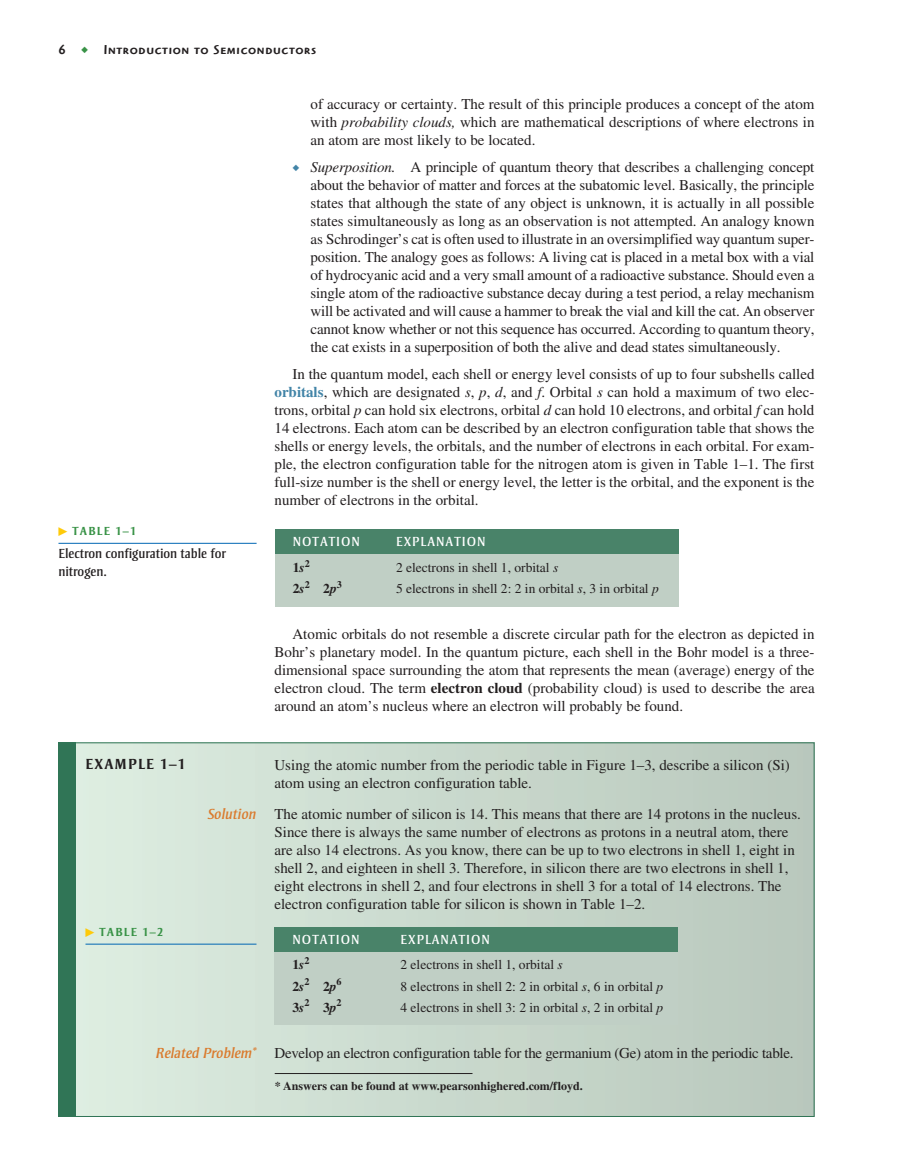
<style>
.page{position:relative;width:900px;height:1157px;background:#fff}
.page>*{position:absolute;margin:0;border:0;box-sizing:border-box;transform-origin:0 0}
.t1{font:15px/18px "Times LT Pro";color:#231f20;text-align:justify}
.t2{font:15px "Times LT Pro";letter-spacing:-.02em;color:#231f20}
.t3{font:700 15px "Strayhorn MT Pro";letter-spacing:.075em;color:#231f20}
.t4{font:13.5px "Times LT Pro";color:#231f20}
.t5{font:13.5px/18px "Strayhorn MT Pro";color:#231f20}
.t6{font:13.5px "Strayhorn MT Pro";letter-spacing:.075em;color:#fff}
.t7{font:500 13.5px "Highlander ITC Std";letter-spacing:.05em;color:#231f20}
.t8{font:700 13.5px "Times LT Pro";color:#231f20}
.t9{font:700 12px "Times LT Pro";color:#231f20}
.t10{font:700 12px "Strayhorn MT Pro";letter-spacing:.1em;color:#389246}
.s1{color:#389246}
.s2{font-family:"Universal Std Newswith Comm Pi";font-weight:400;font-size:9px;color:#feca0a}
.s3{font-style:italic}
.s4{color:#4284a7}
.s5{font-weight:700;color:#4284a7}
.s6{font-weight:700}
.s7{font-family:"Strayhorn MT Pro";font-style:italic;color:#da7b2e}
</style>
<div class="page">
<div style="left:59px;top:743px;width:755px;height:373px;background:linear-gradient(to right,#deeee2,#b8c7bc)"></div>
<div style="left:58px;top:742px;width:18px;height:375px;background:#307556"></div>
<hr style="left:58px;top:543px;width:199px;height:1px;background:#0166b3">
<div style="left:275px;top:554px;width:404px;height:53px;background:#c0cfc5"></div>
<div style="left:275px;top:530px;width:404px;height:24px;background:#498369"></div>
<hr style="left:86px;top:943px;width:170px;height:1px;background:#0166b3">
<div style="left:274px;top:951px;width:404px;height:74px;background:#c0cfc5"></div>
<div style="left:274px;top:927px;width:404px;height:24px;background:#498369"></div>
<hr style="left:275px;top:1073px;width:197px;height:1px;background:#231f20">
<p class="t7" style="left:58px;top:42px;width:259px">6 <span class="s1">◆</span> Introduction to Semiconductors</p>
<p class="t10" style="left:58px;top:524px;width:79px"><span class="s2">▶</span> TABLE 1–1</p>
<p class="t5" style="left:58px;top:544px;width:169px">Electron configuration table for nitrogen.</p>
<p class="t1" style="left:310px;top:95px;width:506px">of accuracy or certainty. The result of this principle produces a concept of the atom with <span class="s3">probability clouds,</span> which are mathematical descriptions of where electrons in an atom are most likely to be located.</p>
<p class="t1" style="left:310px;top:158px;width:506px;text-indent:-18px"><span class="s4">◆</span> <span class="s3">Superposition.</span> A principle of quantum theory that describes a challenging concept about the behavior of matter and forces at the subatomic level. Basically, the principle states that although the state of any object is unknown, it is actually in all possible states simultaneously as long as an observation is not attempted. An analogy known as Schrodinger’s cat is often used to illustrate in an oversimplified way quantum super&shy;position. The analogy goes as follows: A living cat is placed in a metal box with a vial of hydrocyanic acid and a very small amount of a radioactive substance. Should even a single atom of the radioactive substance decay during a test period, a relay mechanism will be activated and will cause a hammer to break the vial and kill the cat. An observer cannot know whether or not this sequence has occurred. According to quantum theory, the cat exists in a superposition of both the alive and dead states simultaneously.</p>
<p class="t1" style="left:274px;top:365px;width:542px;text-indent:18px">In the quantum model, each shell or energy level consists of up to four subshells called <span class="s5">orbitals</span>, which are designated <span class="s3">s</span>, <span class="s3">p</span>, <span class="s3">d</span>, and <span class="s3">f</span>. Orbital <span class="s3">s</span> can hold a maximum of two elec&shy;trons, orbital <span class="s3">p</span> can hold six electrons, orbital <span class="s3">d</span> can hold 10 electrons, and orbital <span class="s3">f</span> can hold 14 electrons. Each atom can be described by an electron configuration table that shows the shells or energy levels, the orbitals, and the number of electrons in each orbital. For exam&shy;ple, the electron configuration table for the nitrogen atom is given in Table 1–1. The first full-size number is the shell or energy level, the letter is the orbital, and the exponent is the number of electrons in the orbital.</p>
<p class="t6" style="left:293px;top:534px;width:69px">NOTATION</p>
<p class="t6" style="left:396px;top:534px;width:91px">EXPLANATION</p>
<p class="t8" style="left:293px;top:559px;width:19px">1<span class="s3">s</span><sup>2</sup></p>
<p class="t4" style="left:396px;top:559px;width:164px">2 electrons in shell 1, orbital <span class="s3">s</span></p>
<p class="t8" style="left:293px;top:580px;width:51px">2<span class="s3">s</span><sup>2</sup> 2<span class="s3">p</span><sup>3</sup></p>
<p class="t4" style="left:396px;top:581px;width:264px">5 electrons in shell 2: 2 in orbital <span class="s3">s</span>, 3 in orbital <span class="s3">p</span></p>
<p class="t1" style="left:274px;top:624px;width:542px;text-indent:18px">Atomic orbitals do not resemble a discrete circular path for the electron as depicted in Bohr’s planetary model. In the quantum picture, each shell in the Bohr model is a three&shy;dimensional space surrounding the atom that represents the mean (average) energy of the electron cloud. The term <span class="s6">electron cloud</span> (probability cloud) is used to describe the area around an atom’s nucleus where an electron will probably be found.</p>
<p class="t3" style="left:86px;top:755px;width:102px">EXAMPLE 1–1</p>
<p class="t10" style="left:86px;top:925px;width:79px"><span class="s2">▶</span> TABLE 1–2</p>
<p class="t1" style="left:274px;top:755px;width:517px">Using the atomic number from the periodic table in Figure 1–3, describe a silicon (Si) atom using an electron configuration table.</p>
<p class="t1" style="left:274px;top:804px;width:528px;text-align:left;text-indent:-66px"><span class="s7">Solution</span> The atomic number of silicon is 14. This means that there are 14 protons in the nucleus.<br>Since there is always the same number of electrons as protons in a neutral atom, there are also 14 electrons. As you know, there can be up to two electrons in shell 1, eight in shell 2, and eighteen in shell 3. Therefore, in silicon there are two electrons in shell 1, eight electrons in shell 2, and four electrons in shell 3 for a total of 14 electrons. The electron configuration table for silicon is shown in Table 1–2.</p>
<p class="t6" style="left:293px;top:931px;width:69px">NOTATION</p>
<p class="t6" style="left:401px;top:931px;width:91px">EXPLANATION</p>
<p class="t8" style="left:293px;top:956px;width:19px">1<span class="s3">s</span><sup>2</sup></p>
<p class="t4" style="left:401px;top:957px;width:164px">2 electrons in shell 1, orbital <span class="s3">s</span></p>
<p class="t8" style="left:293px;top:978px;width:51px">2<span class="s3">s</span><sup>2</sup> 2<span class="s3">p</span><sup>6</sup></p>
<p class="t4" style="left:401px;top:978px;width:264px">8 electrons in shell 2: 2 in orbital <span class="s3">s</span>, 6 in orbital <span class="s3">p</span></p>
<p class="t8" style="left:293px;top:999px;width:51px">3<span class="s3">s</span><sup>2</sup> 3<span class="s3">p</span><sup>2</sup></p>
<p class="t4" style="left:401px;top:999px;width:264px">4 electrons in shell 3: 2 in orbital <span class="s3">s</span>, 2 in orbital <span class="s3">p</span></p>
<p class="t2" style="left:156px;top:1044px;width:639px"><span class="s7">Related Problem*</span> Develop an electron configuration table for the germanium (Ge) atom in the periodic table.</p>
<p class="t9" style="left:275px;top:1079px;width:310px">* Answers can be found at www.pearsonhighered.com/floyd.</p>
</div>
